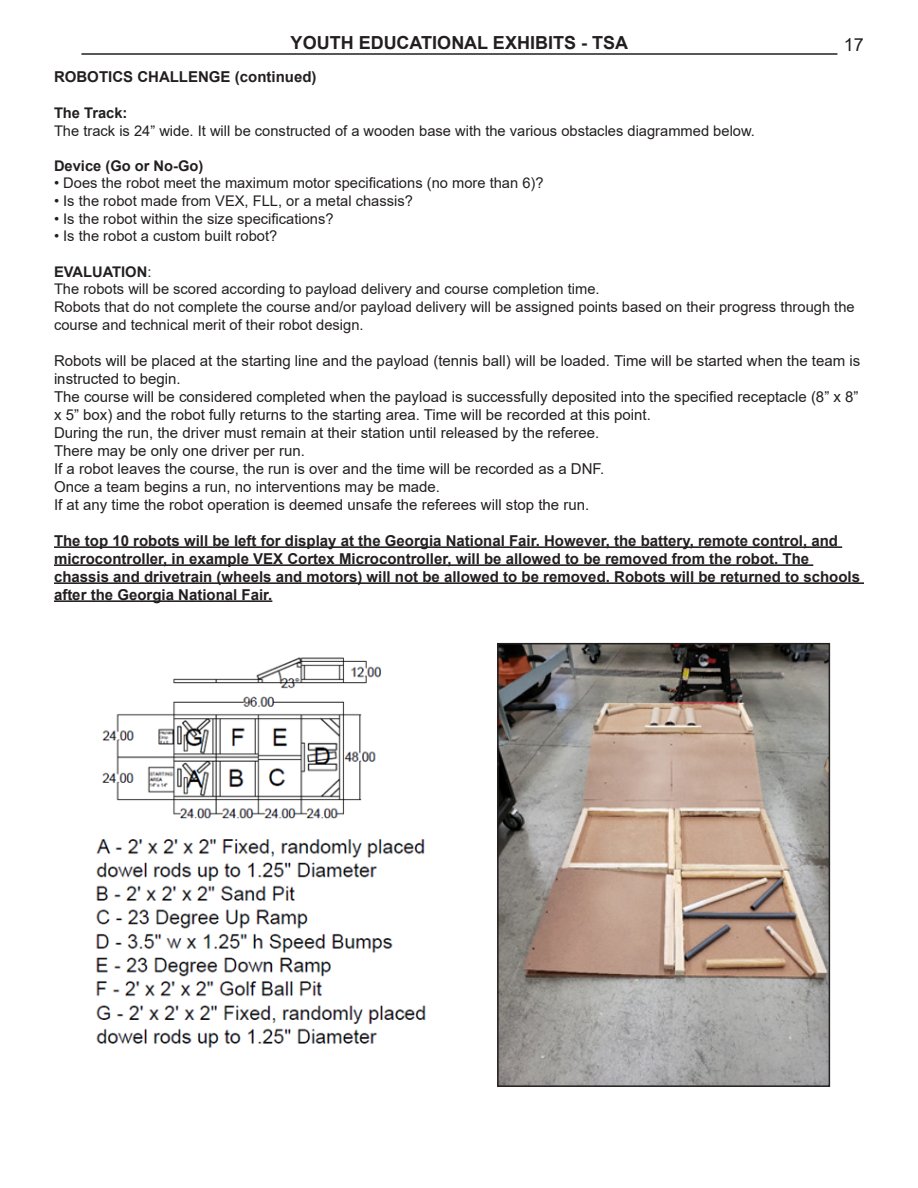
<style>
.page{position:relative;width:918px;height:1188px;background:#fff}
.page>*{position:absolute;margin:0;border:0;box-sizing:border-box;transform-origin:0 0}
.t1{font:700 18px "Arial";color:#231f20}
.t2{font:18px "Arial";color:#231f20}
.t3{font:15px/18px "Arial";color:#231f20}
.t4{font:700 15px/18px "Arial";color:#231f20}
.t5{font:14.7px/17.7px "Arial";color:#231f20}
.t6{font:700 14.7px "Arial";color:#231f20}
.s1{font-weight:400}
</style>
<div class="page">
<hr style="left:81px;top:53px;width:756px;height:2px;background:#231f20">
<hr style="left:54px;top:546px;width:788px;height:2px;background:#231f20">
<hr style="left:54px;top:564px;width:759px;height:2px;background:#231f20">
<hr style="left:54px;top:582px;width:810px;height:2px;background:#231f20">
<hr style="left:54px;top:600px;width:218px;height:2px;background:#231f20">
<img style="left:96px;top:657px;width:330px;height:391px">
<img style="left:500px;top:646px;width:327px;height:438px">
<div style="left:497px;top:643px;width:333px;height:444px;border:2px solid #231f20"></div>
<p class="t1" style="left:291px;top:30px;width:339px">YOUTH EDUCATIONAL EXHIBITS - TSA</p>
<p class="t2" style="left:844px;top:32px;width:22px">17</p>
<p class="t4" style="left:54px;top:68px;width:264px">ROBOTICS CHALLENGE (continued)</p>
<p class="t6" style="left:54px;top:102px;width:75px">The Track:</p>
<p class="t5" style="left:54px;top:121px;width:702px">The track is 24” wide. It will be constructed of a wooden base with the various obstacles diagrammed below.</p>
<p class="t6" style="left:54px;top:155px;width:151px">Device (Go or No-Go)</p>
<p class="t5" style="left:54px;top:174px;width:491px">• Does the robot meet the maximum motor specifications (no more than 6)?</p>
<p class="t5" style="left:54px;top:192px;width:360px">• Is the robot made from VEX, FLL, or a metal chassis?</p>
<p class="t5" style="left:54px;top:210px;width:281px">• Is the robot within the size specifications?</p>
<p class="t5" style="left:54px;top:227px;width:225px">• Is the robot a custom built robot?</p>
<p class="t6" style="left:54px;top:261px;width:99px">EVALUATION<span class="s1">:</span></p>
<p class="t5" style="left:54px;top:280px;width:547px">The robots will be scored according to payload delivery and course completion time.</p>
<p class="t5" style="left:54px;top:298px;width:802px">Robots that do not complete the course and/or payload delivery will be assigned points based on their progress through the course and technical merit of their robot design.</p>
<p class="t3" style="left:54px;top:351px;width:808px">Robots will be placed at the starting line and the payload (tennis ball) will be loaded. Time will be started when the team is instructed to begin.</p>
<p class="t3" style="left:54px;top:387px;width:806px">The course will be considered completed when the payload is successfully deposited into the specified receptacle (8” x 8” x 5” box) and the robot fully returns to the starting area. Time will be recorded at this point.</p>
<p class="t3" style="left:54px;top:423px;width:547px">During the run, the driver must remain at their station until released by the referee.</p>
<p class="t3" style="left:54px;top:441px;width:252px">There may be only one driver per run.</p>
<p class="t3" style="left:54px;top:459px;width:552px">If a robot leaves the course, the run is over and the time will be recorded as a DNF.</p>
<p class="t3" style="left:54px;top:477px;width:388px">Once a team begins a run, no interventions may be made.</p>
<p class="t3" style="left:54px;top:495px;width:537px">If at any time the robot operation is deemed unsafe the referees will stop the run.</p>
<p class="t4" style="left:54px;top:531px;width:808px">The top 10 robots will be left for display at the Georgia National Fair. However, the battery, remote control, and microcontroller, in example VEX Cortex Microcontroller, will be allowed to be removed from the robot. The chassis and drivetrain (wheels and motors) will not be allowed to be removed. Robots will be returned to schools after the Georgia National Fair.</p>
</div>
